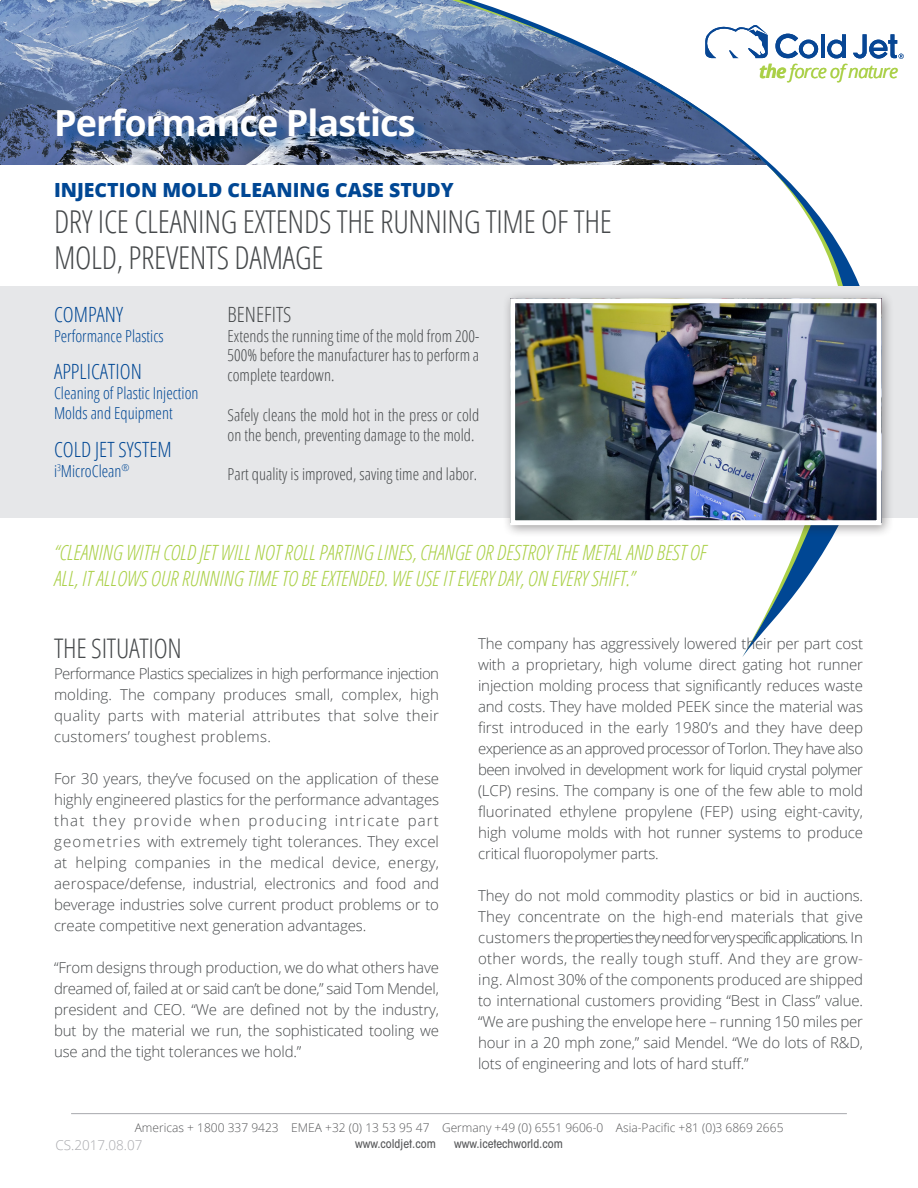
<style>
.page{position:relative;width:918px;height:1188px;background:#fff}
.page>*{position:absolute;margin:0;border:0;box-sizing:border-box;transform-origin:0 0}
.t1{font:700 36px "Open Sans";letter-spacing:-.025em;color:#fff}
.t2{font:300 condensed 31.5px "Open Sans";letter-spacing:-.01em;color:#46494b}
.t3{font:300 condensed 27px "Open Sans";letter-spacing:-.01em;color:#46494b}
.t4{font:italic 300 condensed 21px/25.2px "Open Sans";color:#aad047}
.t5{font:300 condensed 21px "Open Sans";color:#004794}
.t6{font:300 condensed 21px "Open Sans";color:#46494b}
.t7{font:800 19.5px "Open Sans";color:#004794}
.t8{font:italic 18.6px "Open Sans";letter-spacing:-.05em;color:#aad047}
.t9{font:300 condensed 16.5px/19.8px "Open Sans";color:#46494b;text-align:justify}
.t10{font:300 condensed 16.5px/19.8px "Open Sans";color:#004794}
.t11{font:300 15px/21px "Open Sans";letter-spacing:-.01em;color:#46494b;text-align:justify}
.t12{font:300 13.5px "Open Sans";color:#a8a9ad}
.t13{font:300 12px "Open Sans";color:#57585a}
.t14{font:500 condensed 12px "ITC Avant Garde Std";color:#57585a}
.s1{font-weight:700}
</style>
<div class="page">
<img style="left:0;top:0;width:103px;height:165px">
<svg style="left:103px;top:0;width:815px;height:518px"></svg>
<svg style="left:457px;top:0;width:428px;height:657px"></svg>
<hr style="left:71px;top:1113px;width:776px;height:1px;background:#a8a9ad">
<svg style="left:701px;top:23px;width:67px;height:35px"></svg>
<svg style="left:775px;top:34px;width:43px;height:24px"></svg>
<hr style="left:821px;top:34px;width:4px;height:24px;background:#074694">
<svg style="left:827px;top:34px;width:19px;height:24px"></svg>
<svg style="left:853px;top:34px;width:51px;height:25px"></svg>
<div style="left:0;top:286px;width:918px;height:231px;background:#e6e7e9"></div>
<div style="left:58px;top:110px;width:373px;height:44px;background:#004794;opacity:.75"></div>
<div style="left:502px;top:290px;width:392px;height:248px;background:#231f20;opacity:.43"></div>
<img style="left:516px;top:304px;width:360px;height:215px">
<div style="left:510px;top:298px;width:372px;height:227px;border:5px solid #fff"></div>
<p class="t1" style="left:54px;top:97px;width:363px">Performance Plastics</p>
<p class="t7" style="left:54px;top:175px;width:401px">INJECTION MOLD CLEANING CASE STUDY</p>
<p class="t2" style="left:54px;top:200px;width:559px">DRY ICE CLEANING EXTENDS THE RUNNING TIME OF THE</p>
<p class="t2" style="left:54px;top:236px;width:271px">MOLD, PREVENTS DAMAGE</p>
<p class="t5" style="left:54px;top:300px;width:71px">COMPANY</p>
<p class="t10" style="left:54px;top:325px;width:111px">Performance Plastics</p>
<p class="t5" style="left:54px;top:358px;width:89px">APPLICATION</p>
<p class="t10" style="left:54px;top:383px;width:146px">Cleaning of Plastic Injection<br>Molds and Equipment</p>
<p class="t5" style="left:54px;top:435px;width:119px">COLD JET SYSTEM</p>
<p class="t10" style="left:54px;top:460px;width:77px">i<sup>3</sup>MicroClean<sup>®</sup></p>
<p class="t6" style="left:228px;top:300px;width:65px">BENEFITS</p>
<p class="t9" style="left:228px;top:325px;width:253px">Extends the running time of the mold from 200- 500% before the manufacturer has to perform a complete teardown.</p>
<p class="t9" style="left:228px;top:404px;width:253px">Safely cleans the mold hot in the press or cold on the bench, preventing damage to the mold.</p>
<p class="t9" style="left:228px;top:464px;width:251px">Part quality is improved, saving time and labor.</p>
<p class="t4" style="left:54px;top:539px;width:654px">“CLEANING WITH COLD JET WILL NOT ROLL PARTING LINES, CHANGE OR DESTROY THE METAL AND BEST OF<br>ALL, IT ALLOWS OUR RUNNING TIME TO BE EXTENDED. WE USE IT EVERY DAY, ON EVERY SHIFT.”</p>
<p class="t8" style="left:759px;top:58px;width:141px"><span class="s1">the</span> force of nature</p>
<p class="t3" style="left:54px;top:630px;width:130px">THE SITUATION</p>
<p class="t11" style="left:54px;top:663px;width:387px">Performance Plastics specializes in high performance injection molding. The company produces small, complex, high quality parts with material attributes that solve their customers’ toughest problems.</p>
<p class="t11" style="left:54px;top:768px;width:387px">For 30 years, they’ve focused on the application of these highly engineered plastics for the performance advantages that they provide when producing intricate part geometries with extremely tight tolerances. They excel at helping companies in the medical device, energy, aerospace/defense, industrial, electronics and food and beverage industries solve current product problems or to create competitive next generation advantages.</p>
<p class="t11" style="left:54px;top:957px;width:387px">“From designs through production, we do what others have dreamed of, failed at or said can’t be done,” said Tom Mendel, president and CEO. “We are defined not by the industry, but by the material we run, the sophisticated tooling we use and the tight tolerances we hold.”</p>
<p class="t11" style="left:478px;top:633px;width:387px">The company has aggressively lowered their per part cost with a proprietary, high volume direct gating hot runner injection molding process that significantly reduces waste and costs. They have molded PEEK since the material was first introduced in the early 1980’s and they have deep experience as an approved processor of Torlon. They have also been involved in development work for liquid crystal polymer (LCP) resins. The company is one of the few able to mold fluorinated ethylene propylene (FEP) using eight-cavity, high volume molds with hot runner systems to produce critical fluoropolymer parts.</p>
<p class="t11" style="left:478px;top:885px;width:387px">They do not mold commodity plastics or bid in auctions.<br>They concentrate on the high-end materials that give customers the properties they need for very specific applications. In other words, the really tough stuff. And they are grow&shy;ing. Almost 30% of the components produced are shipped to international customers providing “Best in Class” value. “We are pushing the envelope here – running 150 miles per hour in a 20 mph zone,” said Mendel. “We do lots of R&amp;D, lots of engineering and lots of hard stuff.”</p>
<p class="t13" style="left:135px;top:1119px;width:650px">Americas + 1800 337 9423 EMEA +32 (0) 13 53 95 47 Germany +49 (0) 6551 9606-0 Asia-Pacific +81 (0)3 6869 2665</p>
<p class="t14" style="left:355px;top:1136px;width:82px">www.coldjet.com</p>
<p class="t14" style="left:454px;top:1136px;width:110px">www.icetechworld.com</p>
<p class="t12" style="left:55px;top:1135px;width:89px">CS.2017.08.07</p>
</div>
